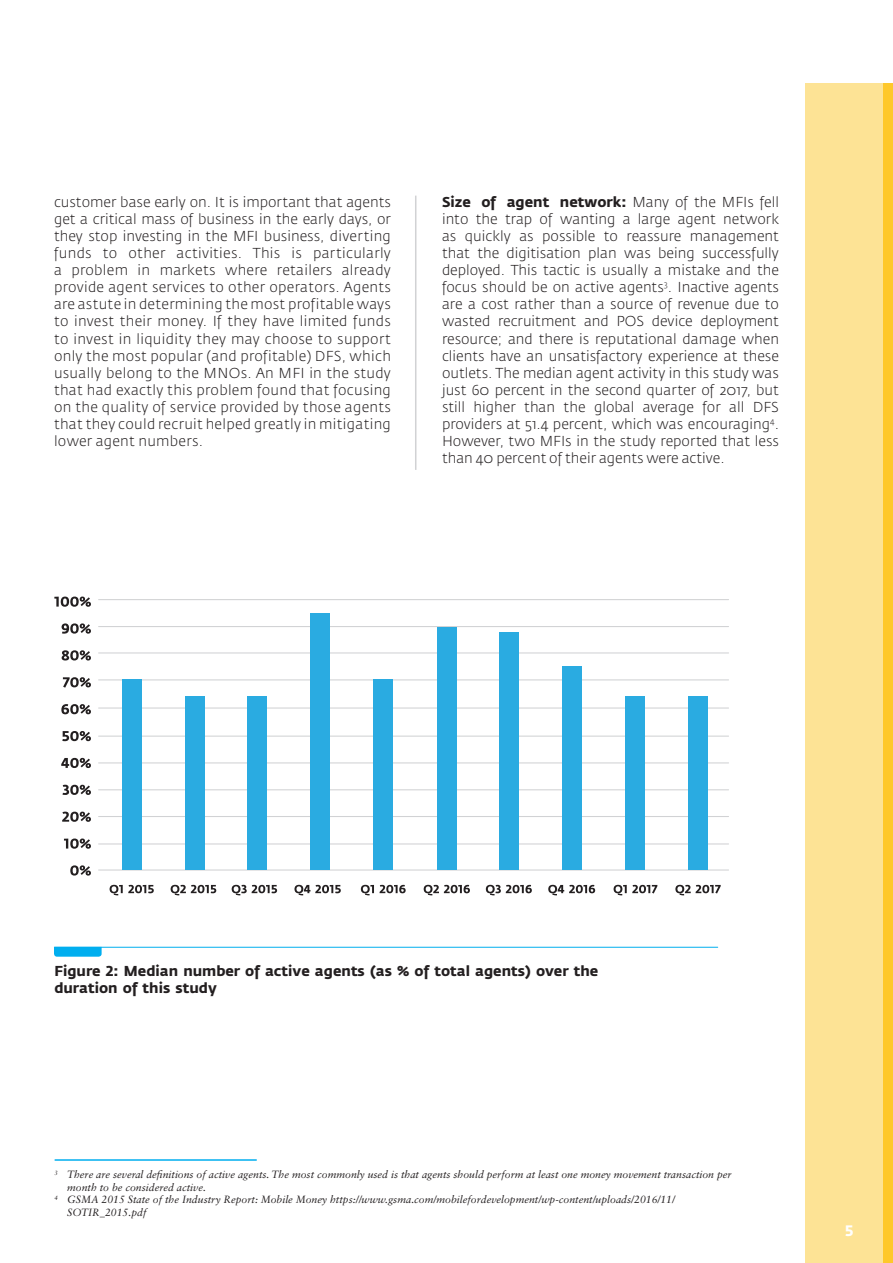
<style>
.page{position:relative;width:893px;height:1263px;background:#fff}
.page>*{position:absolute;margin:0;border:0;box-sizing:border-box;transform-origin:0 0}
.t1{font:700 15px "Fedra Sans";color:#fff}
.t2{font:300 14.25px/17.1px "Fedra Sans Std";letter-spacing:.005em;color:#231f20;text-align:justify}
.t3{font:700 14.25px/17.1px "Fedra Sans";color:#231f20}
.t4{font:italic 10.5px "Sabon LT Std";color:#231f20}
.s1{font-family:"Fedra Sans Std";font-weight:300}
</style>
<div class="page">
<div style="left:805px;top:83px;width:88px;height:1180px;background:#fde395"></div>
<div style="left:883px;top:83px;width:10px;height:1180px;background:#fec82b"></div>
<hr style="left:415px;top:196px;width:1px;height:274px;background:#d1d2d4">
<hr style="left:99px;top:843px;width:630px;height:1px;background:#d1d2d4">
<hr style="left:99px;top:816px;width:630px;height:1px;background:#d1d2d4">
<hr style="left:99px;top:789px;width:630px;height:1px;background:#d1d2d4">
<hr style="left:99px;top:762px;width:630px;height:1px;background:#d1d2d4">
<hr style="left:99px;top:736px;width:630px;height:1px;background:#d1d2d4">
<hr style="left:99px;top:707px;width:630px;height:1px;background:#d1d2d4">
<hr style="left:99px;top:679px;width:630px;height:1px;background:#d1d2d4">
<hr style="left:99px;top:652px;width:630px;height:1px;background:#d1d2d4">
<hr style="left:99px;top:626px;width:630px;height:1px;background:#d1d2d4">
<hr style="left:99px;top:599px;width:630px;height:1px;background:#d1d2d4">
<hr style="left:99px;top:869px;width:630px;height:1px;background:#d1d2d4">
<div style="left:185px;top:696px;width:20px;height:174px;background:#2aabe1"></div>
<div style="left:248px;top:696px;width:19px;height:174px;background:#2aabe1"></div>
<div style="left:310px;top:613px;width:20px;height:257px;background:#2aabe1"></div>
<div style="left:373px;top:680px;width:20px;height:190px;background:#2aabe1"></div>
<div style="left:437px;top:627px;width:20px;height:243px;background:#2aabe1"></div>
<div style="left:499px;top:633px;width:20px;height:237px;background:#2aabe1"></div>
<div style="left:562px;top:666px;width:20px;height:204px;background:#2aabe1"></div>
<div style="left:625px;top:696px;width:20px;height:174px;background:#2aabe1"></div>
<div style="left:688px;top:696px;width:20px;height:174px;background:#2aabe1"></div>
<svg style="left:54px;top:596px;width:37px;height:11px"></svg>
<svg style="left:62px;top:623px;width:29px;height:11px"></svg>
<svg style="left:62px;top:650px;width:29px;height:10px"></svg>
<svg style="left:63px;top:677px;width:28px;height:11px"></svg>
<svg style="left:61px;top:704px;width:30px;height:10px"></svg>
<svg style="left:62px;top:731px;width:29px;height:10px"></svg>
<svg style="left:61px;top:758px;width:30px;height:10px"></svg>
<svg style="left:63px;top:785px;width:28px;height:10px"></svg>
<svg style="left:62px;top:812px;width:29px;height:10px"></svg>
<svg style="left:64px;top:838px;width:27px;height:11px"></svg>
<svg style="left:70px;top:865px;width:21px;height:10px"></svg>
<svg style="left:110px;top:885px;width:44px;height:10px"></svg>
<svg style="left:171px;top:885px;width:45px;height:10px"></svg>
<svg style="left:232px;top:885px;width:45px;height:10px"></svg>
<svg style="left:294px;top:885px;width:47px;height:10px"></svg>
<svg style="left:361px;top:885px;width:13px;height:10px"></svg>
<svg style="left:380px;top:885px;width:26px;height:8px"></svg>
<svg style="left:424px;top:885px;width:46px;height:10px"></svg>
<svg style="left:486px;top:885px;width:46px;height:10px"></svg>
<svg style="left:548px;top:885px;width:47px;height:10px"></svg>
<svg style="left:614px;top:885px;width:43px;height:10px"></svg>
<svg style="left:675px;top:885px;width:46px;height:10px"></svg>
<div style="left:122px;top:680px;width:20px;height:190px;background:#2aabe1"></div>
<hr style="left:54px;top:947px;width:664px;height:1px;background:#00aeef">
<svg style="left:54px;top:947px;width:48px;height:10px"></svg>
<hr style="left:55px;top:1159px;width:201px;height:2px;background:#00aeef">
<p class="t2" style="left:54px;top:193px;width:338px">customer base early on. It is important that agents get a critical mass of business in the early days, or they stop investing in the MFI business, diverting funds to other activities. This is particularly a problem in markets where retailers already provide agent services to other operators. Agents are astute in determining the most profitable ways to invest their money. If they have limited funds to invest in liquidity they may choose to support only the most popular (and profitable) DFS, which usually belong to the MNOs. An MFI in the study that had exactly this problem found that focusing on the quality of service provided by those agents that they could recruit helped greatly in mitigating lower agent numbers.</p>
<p class="t3" style="left:442px;top:193px;width:338px">Size of agent network: <span class="s1">Many of the MFIs fell</span></p>
<p class="t2" style="left:442px;top:210px;width:338px">into the trap of wanting a large agent network as quickly as possible to reassure management that the digitisation plan was being successfully deployed. This tactic is usually a mistake and the focus should be on active agents<sup>3</sup>. Inactive agents are a cost rather than a source of revenue due to wasted recruitment and POS device deployment resource; and there is reputational damage when clients have an unsatisfactory experience at these outlets. The median agent activity in this study was just 60 percent in the second quarter of 2017, but still higher than the global average for all DFS providers at 51.4 percent, which was encouraging<sup>4</sup>.<br>However, two MFIs in the study reported that less than 40 percent of their agents were active.</p>
<p class="t3" style="left:54px;top:963px;width:546px">Figure 2: Median number of active agents (as % of total agents) over the duration of this study</p>
<p class="t4" style="left:54px;top:1168px;width:679px"><sup>3</sup> There are several definitions of active agents. The most commonly used is that agents should perform at least one money movement transaction per</p>
<p class="t4" style="left:67px;top:1181px;width:140px">month to be considered active.</p>
<p class="t4" style="left:54px;top:1193px;width:622px"><sup>4</sup> GSMA 2015 State of the Industry Report: Mobile Money https://www.gsma.com/mobilefordevelopment/wp-content/uploads/2016/11/</p>
<p class="t4" style="left:67px;top:1206px;width:81px">SOTIR_2015.pdf</p>
<p class="t1" style="left:845px;top:1222px;width:10px">5</p>
</div>
